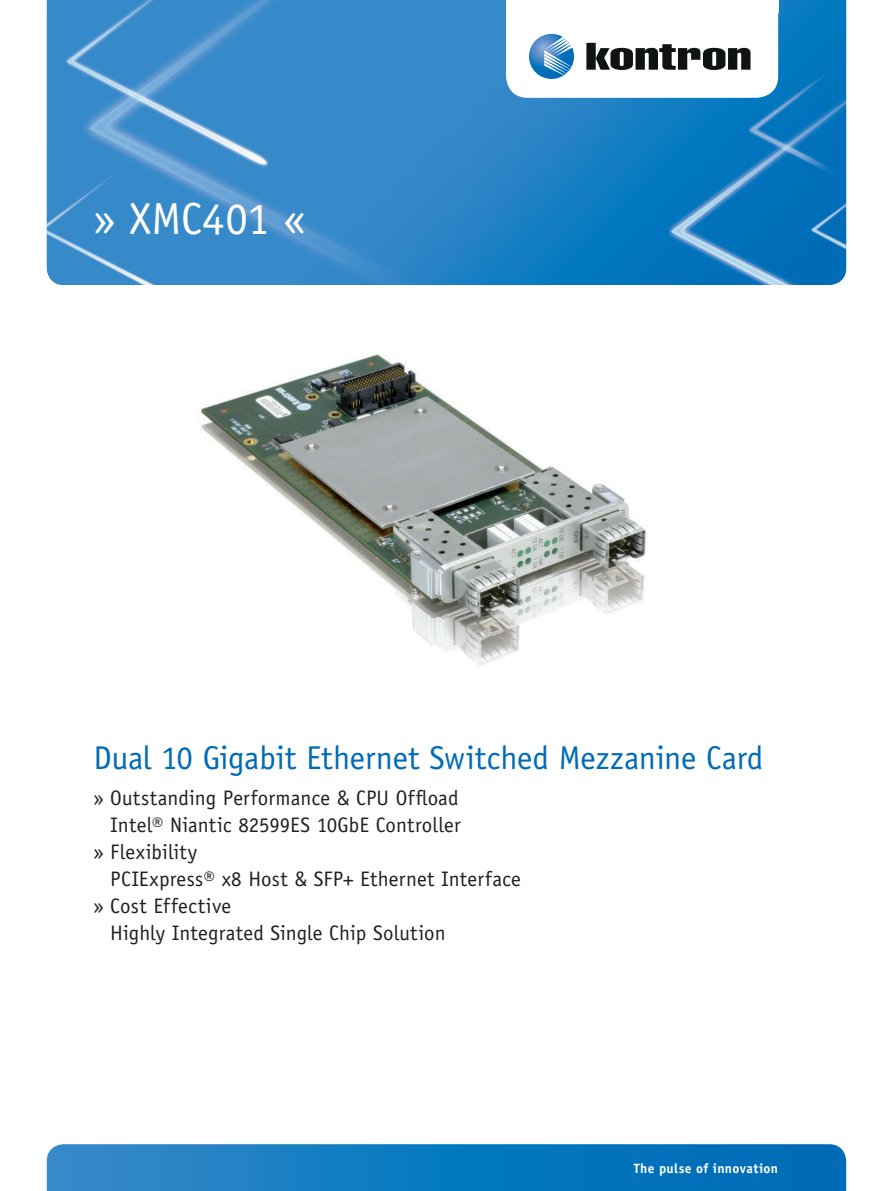
<style>
.page{position:relative;width:893px;height:1191px;background:#fff}
.page>*{position:absolute;margin:0;border:0;box-sizing:border-box;transform-origin:0 0}
.t1{font:45px "Officina Sans";letter-spacing:.005em;color:#fff}
.t2{font:33px "Officina Sans";letter-spacing:-.005em;color:#006bb6}
.t3{font:21px "Officina Sans";letter-spacing:.01em;color:#231f20}
.t4{font:700 13.5px "Officina Sans";letter-spacing:.025em;color:#fff}
</style>
<div class="page">
<img style="left:47px;top:0;width:799px;height:285px">
<svg style="left:47px;top:1144px;width:799px;height:47px;background:#117ac0"></svg>
<svg style="left:506px;top:13px;width:272px;height:85px"></svg>
<div style="left:506px;top:0;width:272px;height:13px;background:#fff"></div>
<img style="left:200px;top:353px;width:446px;height:313px">
<h1 class="t1" style="left:94px;top:201px;width:214px">» XMC401 «</h1>
<h2 class="t2" style="left:94px;top:745px;width:671px">Dual 10 Gigabit Ethernet Switched Mezzanine Card</h2>
<p class="t3" style="left:94px;top:789px;width:367px">» Outstanding Performance &amp; CPU Offload</p>
<p class="t3" style="left:110px;top:816px;width:352px">Intel® Niantic 82599ES 10GbE Controller</p>
<p class="t3" style="left:94px;top:843px;width:105px">» Flexibility</p>
<p class="t3" style="left:110px;top:870px;width:412px">PCIExpress® x8 Host &amp; SFP+ Ethernet Interface</p>
<p class="t3" style="left:94px;top:897px;width:139px">» Cost Effective</p>
<p class="t3" style="left:110px;top:924px;width:337px">Highly Integrated Single Chip Solution</p>
<p class="t4" style="left:634px;top:1163px;width:146px">The pulse of innovation</p>
</div>
